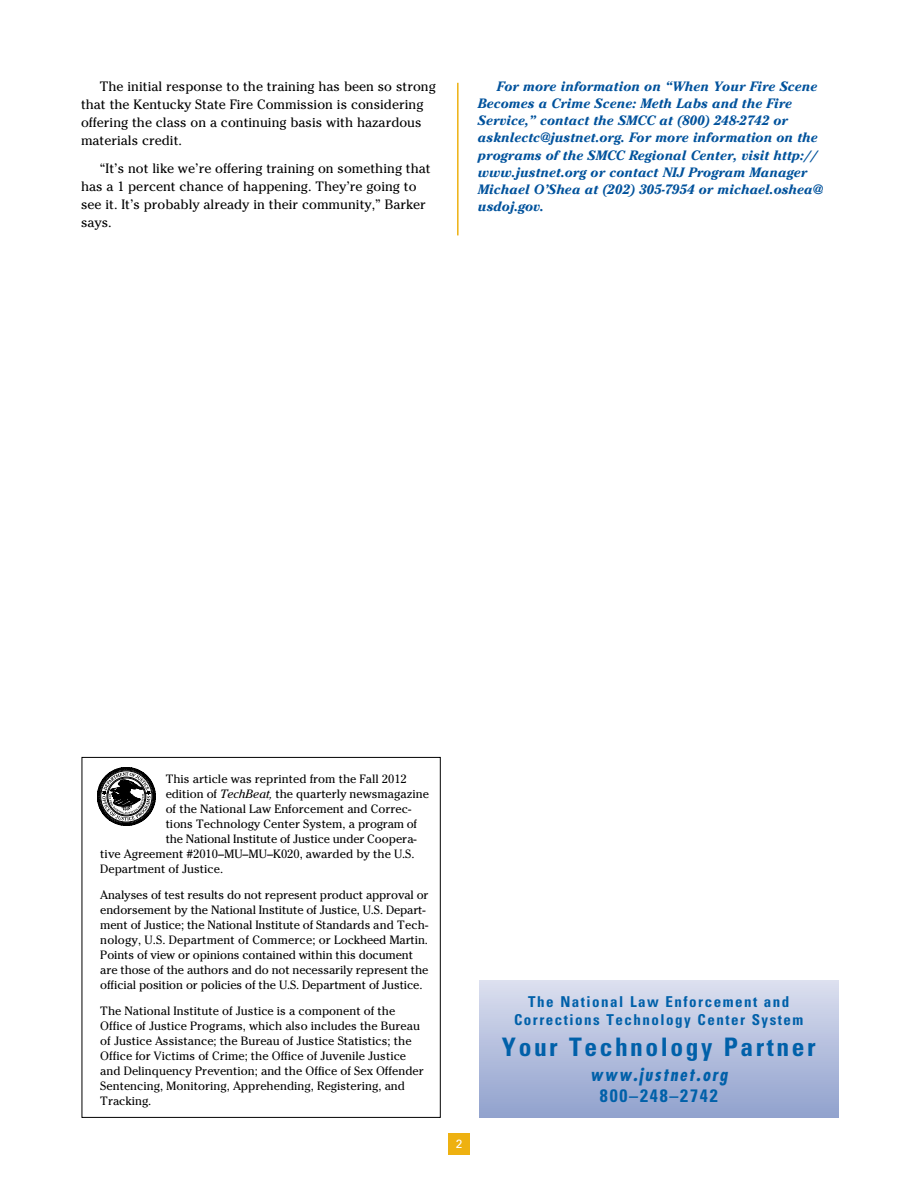
<style>
.page{position:relative;width:918px;height:1188px;background:#fff}
.page>*{position:absolute;margin:0;border:0;box-sizing:border-box;transform-origin:0 0}
.t1{font:700 condensed 25.5px "Univers LT Std";letter-spacing:.1em;color:#0060a9}
.t2{font:italic 700 condensed 18px "Futura Std";letter-spacing:.1em;color:#0060a9}
.t3{font:700 condensed 18px "Univers LT Std";letter-spacing:.1em;color:#0060a9}
.t4{font:700 condensed 15px/18px "Univers LT Std";letter-spacing:.1em;color:#0060a9;text-align:center}
._03-Body_Text{font:13.5px/18px "Cheltenham Std";color:#000}
.blue_text{font:italic 700 13.5px/17.2px "Cheltenham Std";color:#00529c}
._06-box_text_2{font:12px/15px "Cheltenham Std";color:#000}
.t5{font:12px "Univers LT Std";color:#fff}
.s1{font-style:italic}
</style>
<div class="page">
<div style="left:449px;top:1133px;width:21px;height:21px;background:#eeb111"></div>
<hr style="left:457px;top:83px;width:2px;height:152px;background:#eeb111">
<div style="left:82px;top:757px;width:359px;height:361px;border:1px solid #000"></div>
<svg style="left:97px;top:767px;width:59px;height:59px"></svg>
<div style="left:479px;top:981px;width:359px;height:137px;background:linear-gradient(to bottom,#dbdeef,#90a1cd)"></div>
<p class="_03-Body_Text" style="left:81px;top:77px;width:356px;text-indent:19px">The initial response to the training has been so strong that the Kentucky State Fire Commission is considering offering the class on a continuing basis with hazardous materials credit.</p>
<p class="_03-Body_Text" style="left:81px;top:160px;width:351px;text-indent:19px">“It’s not like we’re offering training on something that has a 1 percent chance of happening. They’re going to see it. It’s probably already in their community,” Barker says.</p>
<p class="blue_text" style="left:478px;top:77px;width:346px;text-indent:19px">For more information on “When Your Fire Scene Becomes a Crime Scene: Meth Labs and the Fire Service,” contact the SMCC at (800) 248-2742 or asknlectc@justnet.org. For more information on the programs of the SMCC Regional Center, visit http:// www.justnet.org or contact NIJ Program Manager Michael O’Shea at (202) 305-7954 or michael.oshea@ usdoj.gov.</p>
<p class="_06-box_text_2" style="left:166px;top:772px;width:243px">This article was reprinted from the Fall 2012</p>
<p class="_06-box_text_2" style="left:166px;top:787px;width:265px">edition of <span class="s1">TechBeat,</span> the quarterly newsmagazine</p>
<p class="_06-box_text_2" style="left:166px;top:802px;width:247px">of the National Law Enforcement and Correc-</p>
<p class="_06-box_text_2" style="left:166px;top:817px;width:253px">tions Technology Center System, a program of</p>
<p class="_06-box_text_2" style="left:166px;top:832px;width:253px">the National Institute of Justice under Coopera-</p>
<p class="_06-box_text_2" style="left:100px;top:847px;width:316px">tive Agreement #2010–MU–MU–K020, awarded by the U.S.</p>
<p class="_06-box_text_2" style="left:100px;top:862px;width:124px">Department of Justice.</p>
<p class="_06-box_text_2" style="left:100px;top:887px;width:330px">Analyses of test results do not represent product approval or endorsement by the National Institute of Justice, U.S. Depart&shy;ment of Justice; the National Institute of Standards and Tech&shy;nology, U.S. Department of Commerce; or Lockheed Martin.<br>Points of view or opinions contained within this document are those of the authors and do not necessarily represent the official position or policies of the U.S. Department of Justice.</p>
<p class="_06-box_text_2" style="left:100px;top:1003px;width:325px">The National Institute of Justice is a component of the Office of Justice Programs, which also includes the Bureau of Justice Assistance; the Bureau of Justice Statistics; the Office for Victims of Crime; the Office of Juvenile Justice and Delinquency Prevention; and the Office of Sex Offender Sentencing, Monitoring, Apprehending, Registering, and Tracking.</p>
<p class="t4" style="left:514px;top:993px;width:291px">The National Law Enforcement and<br>Corrections Technology Center System</p>
<p class="t1" style="left:502px;top:1031px;width:315px">Your Technology Partner</p>
<p class="t2" style="left:590px;top:1063px;width:139px">www.justnet.org</p>
<p class="t3" style="left:600px;top:1085px;width:119px">800–248–2742</p>
<p class="t5" style="left:456px;top:1137px;width:8px">2</p>
</div>
